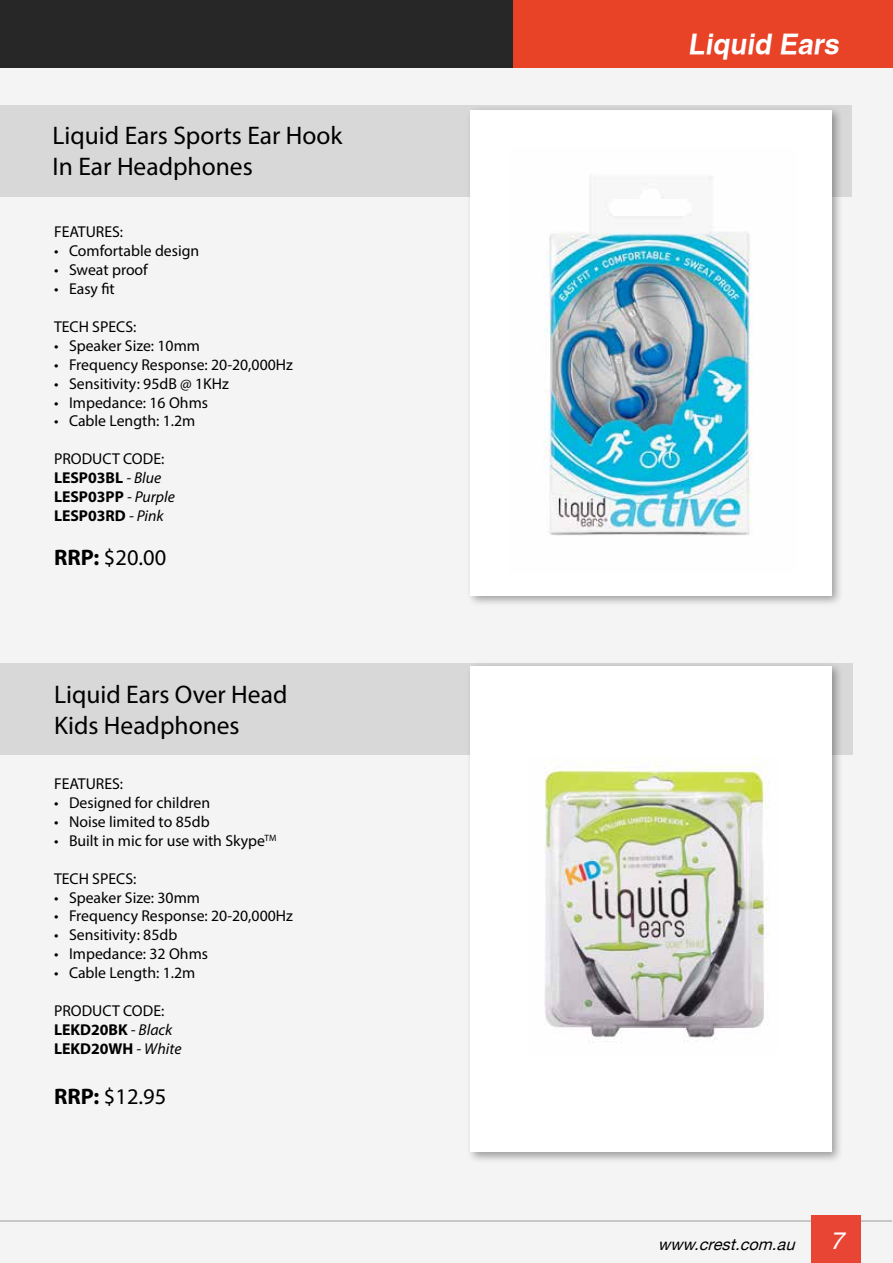
<style>
.page{position:relative;width:893px;height:1263px;background:#f4f4f4}
.page>*{position:absolute;margin:0;border:0;box-sizing:border-box;transform-origin:0 0}
.t1{font:700 27.75px "Helvetica";color:#fff}
.t2{font:25.5px/30.6px "Myriad Pro";color:#000}
.t3{font:italic 24px "Helvetica";color:#fff}
.t4{font:22.5px "Myriad Pro";color:#000}
.t5{font:italic 16.2px "Helvetica Neue";color:#000}
.t6{font:15.75px "Myriad Pro";color:#000}
.t7{font:700 15.75px/18.9px "Myriad Pro";color:#000}
.s1{font-weight:400}
.s2{font-weight:400;font-style:italic}
.s3{font-weight:700}
</style>
<div class="page">
<div style="left:0;top:0;width:892px;height:68px;background:#272727"></div>
<div style="left:514px;top:0;width:379px;height:68px;background:#e84227"></div>
<img style="left:0;top:1221px;width:892px;height:1px">
<div style="left:811px;top:1215px;width:49px;height:48px;background:#e84535"></div>
<div style="left:0;top:106px;width:852px;height:91px;background:#d8d8d8"></div>
<div style="left:0;top:663px;width:852px;height:91px;background:#d8d8d8"></div>
<div style="left:466px;top:662px;width:377px;height:502px;background:#000;opacity:.35"></div>
<div style="left:470px;top:666px;width:361px;height:486px;background:#fff"></div>
<div style="left:466px;top:105px;width:377px;height:502px;background:#000;opacity:.35"></div>
<div style="left:470px;top:110px;width:361px;height:485px;background:#fff"></div>
<img style="left:544px;top:176px;width:209px;height:360px">
<img style="left:544px;top:758px;width:225px;height:284px">
<h2 class="t2" style="left:52px;top:120px;width:291px">Liquid Ears Sports Ear Hook<br>In Ear Headphones</h2>
<p class="t6" style="left:54px;top:222px;width:71px">FEATURES:</p>
<p class="t6" style="left:54px;top:241px;width:147px">• Comfortable design</p>
<p class="t6" style="left:54px;top:260px;width:95px">• Sweat proof</p>
<p class="t6" style="left:54px;top:279px;width:62px">• Easy fit</p>
<p class="t6" style="left:54px;top:317px;width:84px">TECH SPECS:</p>
<p class="t6" style="left:54px;top:336px;width:147px">• Speaker Size: 10mm</p>
<p class="t6" style="left:54px;top:355px;width:240px">• Frequency Response: 20-20,000Hz</p>
<p class="t6" style="left:54px;top:374px;width:176px">• Sensitivity: 95dB @ 1KHz</p>
<p class="t6" style="left:54px;top:393px;width:156px">• Impedance: 16 Ohms</p>
<p class="t6" style="left:54px;top:411px;width:143px">• Cable Length: 1.2m</p>
<p class="t7" style="left:54px;top:449px;width:122px"><span class="s1">PRODUCT CODE:<br></span>LESP03BL <span class="s2">- Blue<br></span>LESP03PP <span class="s2">- Purple<br></span>LESP03RD <span class="s2">- Pink</span></p>
<h3 class="t4" style="left:54px;top:544px;width:114px"><span class="s3">RRP:</span> $20.00</h3>
<h2 class="t2" style="left:54px;top:679px;width:235px">Liquid Ears Over Head<br>Kids Headphones</h2>
<p class="t6" style="left:54px;top:774px;width:71px">FEATURES:</p>
<p class="t6" style="left:54px;top:793px;width:158px">• Designed for children</p>
<p class="t6" style="left:54px;top:812px;width:157px">• Noise limited to 85db</p>
<p class="t6" style="left:54px;top:831px;width:224px">• Built in mic for use with Skype<sup>TM</sup></p>
<p class="t6" style="left:54px;top:869px;width:84px">TECH SPECS:</p>
<p class="t6" style="left:54px;top:887px;width:147px">• Speaker Size: 30mm</p>
<p class="t6" style="left:54px;top:906px;width:240px">• Frequency Response: 20-20,000Hz</p>
<p class="t6" style="left:54px;top:925px;width:125px">• Sensitivity: 85db</p>
<p class="t6" style="left:54px;top:944px;width:156px">• Impedance: 32 Ohms</p>
<p class="t6" style="left:54px;top:963px;width:143px">• Cable Length: 1.2m</p>
<p class="t7" style="left:54px;top:1001px;width:129px"><span class="s1">PRODUCT CODE:<br></span>LEKD20BK <span class="s2">- Black<br></span>LEKD20WH <span class="s2">- White</span></p>
<h3 class="t4" style="left:54px;top:1082px;width:114px"><span class="s3">RRP:</span> $12.95</h3>
<h1 class="t1" style="left:688px;top:27px;width:157px">Liquid Ears</h1>
<p class="t5" style="left:658px;top:1234px;width:143px">www.crest.com.au</p>
<h3 class="t3" style="left:830px;top:1227px;width:15px">7</h3>
</div>
